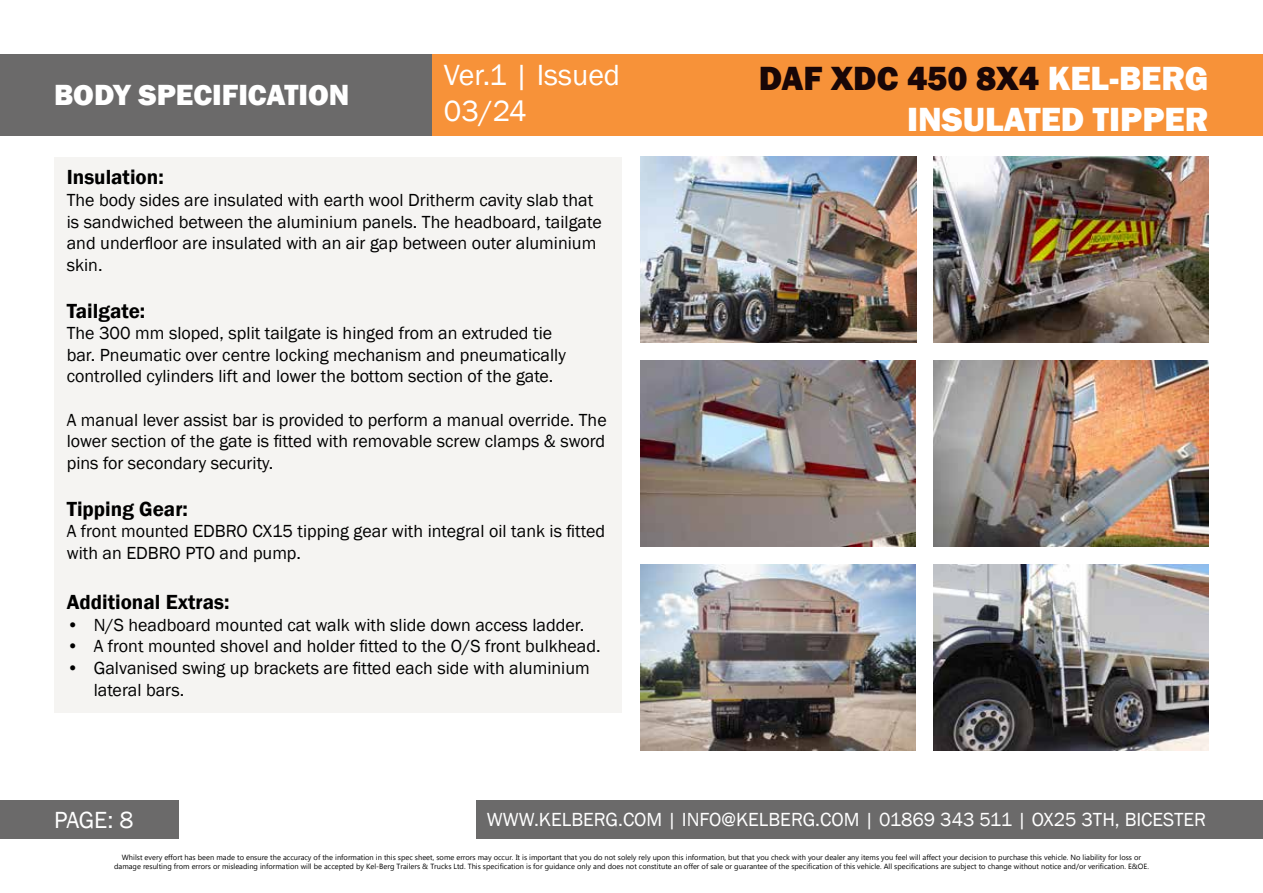
<style>
.page{position:relative;width:1263px;height:893px;background:#fff}
.page>*{position:absolute;margin:0;border:0;box-sizing:border-box;transform-origin:0 0}
.t1{font:800 34.5px/41.4px "Franklin Gothic";color:#fff;text-align:right}
.t2{font:800 30px "Franklin Gothic";color:#fff}
.t3{font:30px/36px "Franklin Gothic";color:#fff}
.t4{font:24px "Franklin Gothic";color:#fff}
.t5{font:600 21px "Franklin Gothic";color:#000}
.t6{font:19.5px "Franklin Gothic";color:#fff}
.t7{font:18px/21.6px "Franklin Gothic";color:#000}
.t8{font:7.5px/9px "Microsoft Tai Le";color:#000;text-align:center}
.s1{color:#180607}
</style>
<div class="page">
<div style="left:432px;top:54px;width:831px;height:82px;background:#f79239"></div>
<div style="left:0;top:54px;width:432px;height:82px;background:#6b6a6a"></div>
<div style="left:0;top:801px;width:179px;height:38px;background:#6b6a6a"></div>
<div style="left:476px;top:801px;width:787px;height:38px;background:#6b6a6a"></div>
<div style="left:54px;top:157px;width:568px;height:555px;background:#f5f4f2"></div>
<img style="left:640px;top:565px;width:276px;height:185px">
<img style="left:934px;top:565px;width:275px;height:185px">
<img style="left:641px;top:157px;width:275px;height:185px">
<img style="left:640px;top:361px;width:276px;height:185px">
<img style="left:934px;top:157px;width:275px;height:185px">
<img style="left:934px;top:361px;width:275px;height:185px">
<h2 class="t2" style="left:54px;top:76px;width:297px">BODY SPECIFICATION</h2>
<h2 class="t3" style="left:444px;top:58px;width:178px">Ver.1 | Issued<br>03/24</h2>
<p class="t5" style="left:67px;top:164px;width:98px">Insulation:</p>
<p class="t7" style="left:67px;top:190px;width:536px">The body sides are insulated with earth wool Dritherm cavity slab that is sandwiched between the aluminium panels. The headboard, tailgate and underfloor are insulated with an air gap between outer aluminium skin.</p>
<p class="t5" style="left:67px;top:298px;width:80px">Tailgate:</p>
<p class="t7" style="left:67px;top:323px;width:501px">The 300 mm sloped, split tailgate is hinged from an extruded tie bar. Pneumatic over centre locking mechanism and pneumatically controlled cylinders lift and lower the bottom section of the gate.</p>
<p class="t7" style="left:67px;top:409px;width:541px;text-align:justify">A manual lever assist bar is provided to perform a manual override. The lower section of the gate is fitted with removable screw clamps &amp; sword pins for secondary security.</p>
<p class="t5" style="left:67px;top:496px;width:123px">Tipping Gear:</p>
<p class="t7" style="left:67px;top:521px;width:540px">A front mounted EDBRO CX15 tipping gear with integral oil tank is fitted with an EDBRO PTO and pump.</p>
<p class="t5" style="left:67px;top:589px;width:164px">Additional Extras:</p>
<p class="t7" style="left:67px;top:614px;width:519px">• N/S headboard mounted cat walk with slide down access ladder.</p>
<p class="t7" style="left:67px;top:636px;width:535px">• A front mounted shovel and holder fitted to the O/S front bulkhead.</p>
<p class="t7" style="left:94px;top:658px;width:497px;text-indent:-27px">• Galvanised swing up brackets are fitted each side with aluminium lateral bars.</p>
<h1 class="t1" style="left:759px;top:57px;width:451px"><span class="s1">DAF XDC 450 8X4</span> KEL-BERG<br>INSULATED TIPPER</h1>
<h3 class="t4" style="left:54px;top:805px;width:81px">PAGE: 8</h3>
<p class="t6" style="left:487px;top:807px;width:721px">WWW.KELBERG.COM | INFO@KELBERG.COM | 01869 343 511 | OX25 3TH, BICESTER</p>
<p class="t8" style="left:114px;top:854px;width:1036px">Whilst every effort has been made to ensure the accuracy of the information in this spec sheet, some errors may occur. It is important that you do not solely rely upon this information, but that you check with your dealer any items you feel will affect your decision to purchase this vehicle. No liability for loss or damage resulting from errors or misleading information will be accepted by Kel-Berg Trailers &amp; Trucks Ltd. This specification is for guidance only and does not constitute an offer of sale or guarantee of the specification of this vehicle. All specifications are subject to change without notice and/or verification. E&amp;OE.</p>
</div>
